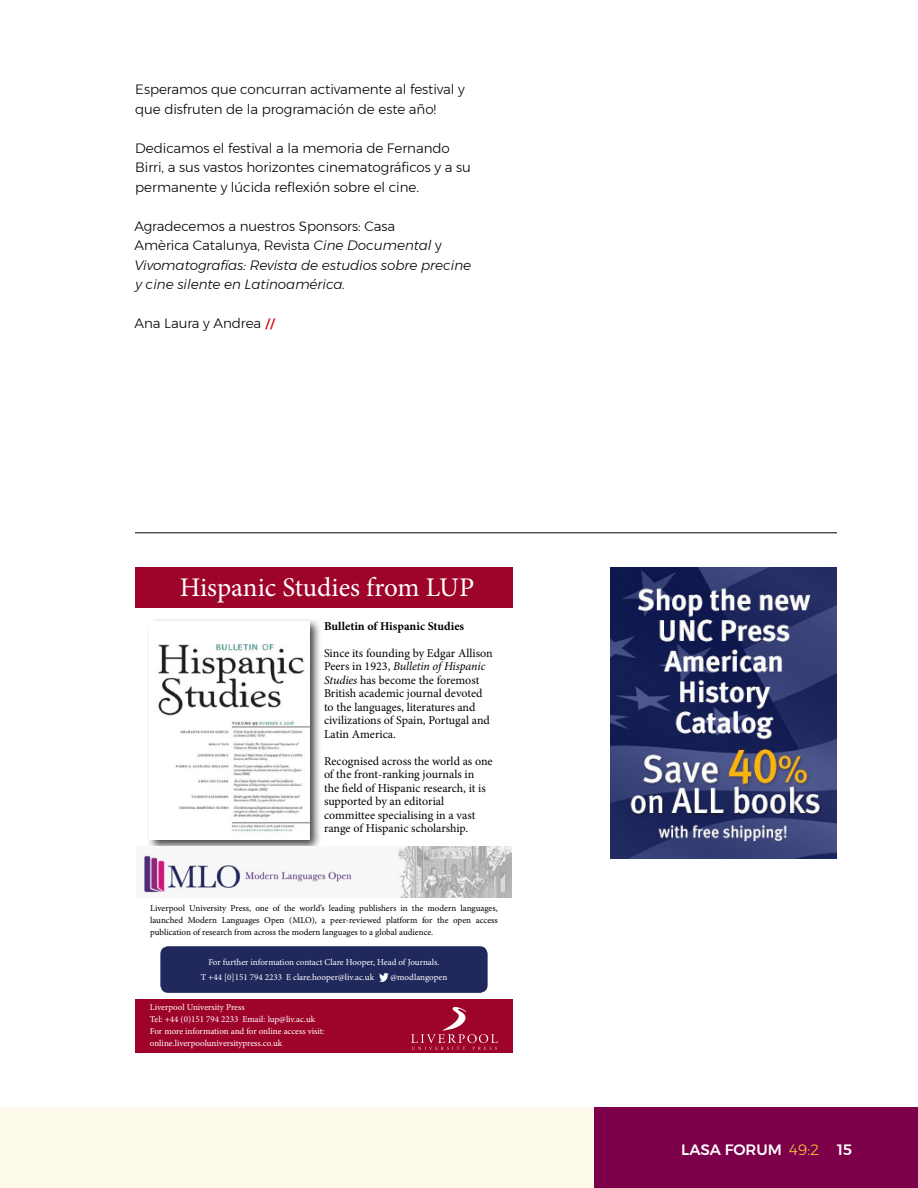
<style>
.page{position:relative;width:918px;height:1188px;background:#fff}
.page>*{position:absolute;margin:0;border:0;box-sizing:border-box;transform-origin:0 0}
.t1{font:27px "Minion Pro";color:#fff}
.t2{font:500 15px "Montserrat";color:#fff}
.t3{font:300 13.5px/19.5px "Montserrat";letter-spacing:-.005em;color:#000}
.t4{font:italic 300 13.5px/19.5px "Montserrat";letter-spacing:-.005em;color:#000}
.t5{font:12px/13.5px "Minion Pro";color:#000}
.t6{font:700 12px "Minion Pro";color:#000}
.t7{font:9px/12px "Minion Pro";color:#fff}
.t8{font:9px/12px "Minion Pro";color:#000;text-align:justify}
.s1{font-style:normal}
.s2{font-style:italic}
.s3{font-weight:300;color:#f7cd36}
</style>
<div class="page">
<div style="left:0;top:1107px;width:594px;height:81px;background:#fefaeb"></div>
<div style="left:594px;top:1107px;width:324px;height:81px;background:#7d004a"></div>
<svg style="left:265px;top:318px;width:10px;height:11px"></svg>
<div style="left:146px;top:617px;width:176px;height:235px;background:#000;opacity:.75"></div>
<img style="left:150px;top:621px;width:160px;height:219px">
<div style="left:135px;top:567px;width:378px;height:41px;background:#9e032a"></div>
<div style="left:135px;top:999px;width:378px;height:54px;background:#9e032a"></div>
<svg style="left:411px;top:1006px;width:87px;height:44px"></svg>
<img style="left:142px;top:847px;width:369px;height:51px">
<div style="left:160px;top:946px;width:328px;height:47px;background:#21295c;border-radius:8px"></div>
<svg style="left:379px;top:973px;width:10px;height:9px"></svg>
<hr style="left:135px;top:533px;width:702px;height:1px;background:#000">
<img style="left:610px;top:567px;width:227px;height:292px">
<p class="t3" style="left:135px;top:79px;width:331px">Esperamos que concurran activamente al festival y que disfruten de la programación de este año!</p>
<p class="t3" style="left:135px;top:138px;width:337px">Dedicamos el festival a la memoria de Fernando<br>Birri, a sus vastos horizontes cinematográficos y a su permanente y lúcida reflexión sobre el cine.</p>
<p class="t4" style="left:134px;top:216px;width:338px"><span class="s1">Agradecemos a nuestros Sponsors: Casa<br>Amèrica Catalunya, Revista</span> Cine Documental <span class="s1">y </span>Vivomatografías: Revista de estudios sobre precine y cine silente en Latinoamérica.</p>
<p class="t3" style="left:135px;top:313px;width:128px">Ana Laura y Andrea</p>
<h1 class="t1" style="left:180px;top:569px;width:296px">Hispanic Studies from LUP</h1>
<p class="t6" style="left:324px;top:617px;width:142px">Bulletin of Hispanic Studies</p>
<p class="t5" style="left:324px;top:646px;width:170px">Since its founding by Edgar Allison<br>Peers in 1923, <span class="s2">Bulletin of Hispanic<br>Studies</span> has become the foremost<br>British academic journal devoted to the languages, literatures and civilizations of Spain, Portugal and<br>Latin America.</p>
<p class="t5" style="left:324px;top:754px;width:170px">Recognised across the world as one of the front-ranking journals in<br>the field of Hispanic research, it is supported by an editorial committee specialising in a vast range of Hispanic scholarship.</p>
<p class="t8" style="left:150px;top:902px;width:349px">Liverpool University Press, one of the world’s leading publishers in the modern languages, launched Modern Languages Open (MLO), a peer-reviewed platform for the open access publication of research from across the modern languages to a global audience.</p>
<p class="t7" style="left:201px;top:955px;width:240px;line-height:15px;text-indent:8px">For further information contact Clare Hooper, Head of Journals.<br>T +44 [0]151 794 2233 E clare.hooper@liv.ac.uk</p>
<p class="t7" style="left:391px;top:972px;width:58px">@modlangopen</p>
<p class="t7" style="left:150px;top:1001px;width:176px">Liverpool University Press<br>Tel: +44 (0)151 794 2233 Email: lup@liv.ac.uk For more information and for online access visit: online.liverpooluniversitypress.co.uk</p>
<p class="t2" style="left:681px;top:1138px;width:172px">LASA FORUM <span class="s3">49:2</span> 15</p>
</div>
